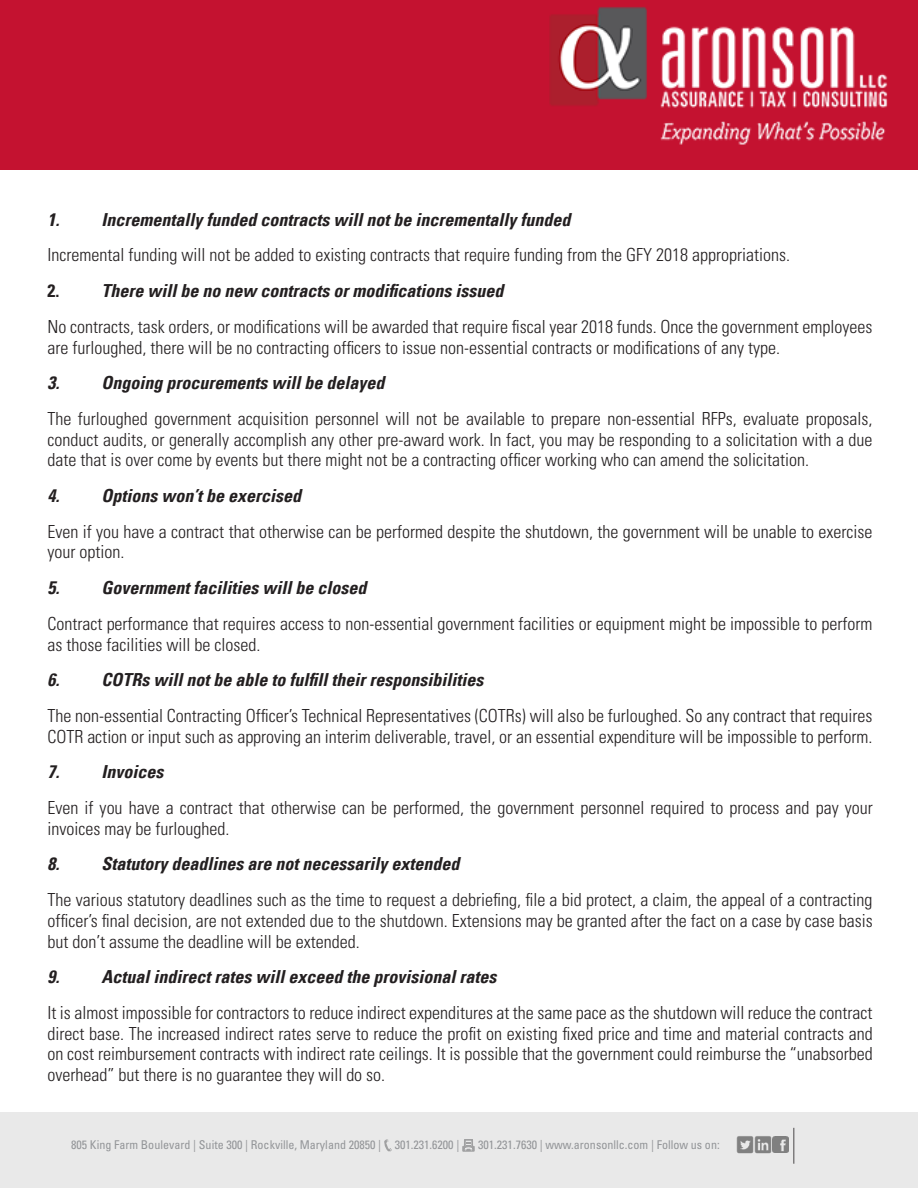
<style>
.page{position:relative;width:918px;height:1188px;background:#fff}
.page>*{position:absolute;margin:0;border:0;box-sizing:border-box;transform-origin:0 0}
.t1{font:300 condensed 18px/20.7px "Univers LT Std";color:#231f20}
.t2{font:italic 700 condensed 18px "Univers LT";color:#231f20}
.t3{font:condensed 12.15px "Univers LT Std";color:#939598}
.s1{font-style:normal}
</style>
<div class="page">
<div style="left:0;top:1112px;width:918px;height:76px;background:#e9e9e9"></div>
<img style="left:773px;top:1137px;width:15px;height:15px">
<img style="left:755px;top:1136px;width:18px;height:18px">
<img style="left:736px;top:1136px;width:19px;height:18px">
<svg style="left:384px;top:1139px;width:8px;height:12px"></svg>
<div style="left:463px;top:1146px;width:11px;height:5px;border:1px solid #57585a"></div>
<svg style="left:464px;top:1139px;width:9px;height:12px"></svg>
<hr style="left:794px;top:1128px;width:1px;height:36px;background:#231f20">
<img style="left:0;top:0;width:918px;height:169px">
<p class="t2" style="left:48px;top:208px;width:524px">1. Incrementally funded contracts will not be incrementally funded</p>
<p class="t1" style="left:48px;top:245px;width:744px">Incremental funding will not be added to existing contracts that require funding from the GFY 2018 appropriations.</p>
<p class="t2" style="left:48px;top:280px;width:457px"><span class="s1">2.</span> There will be no new contracts or modifications issued</p>
<p class="t1" style="left:48px;top:316px;width:827px">No contracts, task orders, or modifications will be awarded that require fiscal year 2018 funds. Once the government employees are furloughed, there will be no contracting officers to issue non-essential contracts or modifications of any type.</p>
<p class="t2" style="left:48px;top:372px;width:338px">3. Ongoing procurements will be delayed</p>
<p class="t1" style="left:48px;top:408px;width:827px;text-align:justify">The furloughed government acquisition personnel will not be available to prepare non-essential RFPs, evaluate proposals, conduct audits, or generally accomplish any other pre-award work. In fact, you may be responding to a solicitation with a due date that is over come by events but there might not be a contracting officer working who can amend the solicitation.</p>
<p class="t2" style="left:48px;top:485px;width:255px">4. Options won’t be exercised</p>
<p class="t1" style="left:48px;top:521px;width:827px">Even if you have a contract that otherwise can be performed despite the shutdown, the government will be unable to exercise your option.</p>
<p class="t2" style="left:48px;top:577px;width:320px">5. Government facilities will be closed</p>
<p class="t1" style="left:48px;top:613px;width:827px">Contract performance that requires access to non-essential government facilities or equipment might be impossible to perform as those facilities will be closed.</p>
<p class="t2" style="left:48px;top:669px;width:438px">6. COTRs will not be able to fulfill their responsibilities</p>
<p class="t1" style="left:48px;top:705px;width:827px">The non-essential Contracting Officer’s Technical Representatives (COTRs) will also be furloughed. So any contract that requires<br>COTR action or input such as approving an interim deliverable, travel, or an essential expenditure will be impossible to perform.</p>
<p class="t2" style="left:48px;top:761px;width:117px">7. Invoices</p>
<p class="t1" style="left:48px;top:797px;width:827px">Even if you have a contract that otherwise can be performed, the government personnel required to process and pay your invoices may be furloughed.</p>
<p class="t2" style="left:48px;top:853px;width:413px">8. Statutory deadlines are not necessarily extended</p>
<p class="t1" style="left:48px;top:889px;width:827px;text-align:justify">The various statutory deadlines such as the time to request a debriefing, file a bid protect, a claim, the appeal of a contracting officer’s final decision, are not extended due to the shutdown. Extensions may be granted after the fact on a case by case basis but don’t assume the deadline will be extended.</p>
<p class="t2" style="left:48px;top:966px;width:450px">9. Actual indirect rates will exceed the provisional rates</p>
<p class="t1" style="left:48px;top:1002px;width:827px;text-align:justify">It is almost impossible for contractors to reduce indirect expenditures at the same pace as the shutdown will reduce the contract direct base. The increased indirect rates serve to reduce the profit on existing fixed price and time and material contracts and on cost reimbursement contracts with indirect rate ceilings. It is possible that the government could reimburse the “unabsorbed overhead” but there is no guarantee they will do so.</p>
<p class="t3" style="left:71px;top:1137px;width:390px">805 King Farm Boulevard | Suite 300 | Rockville, Maryland 20850 | 301.231.6200 |</p>
<p class="t3" style="left:478px;top:1137px;width:243px">301.231.7630 | www.aronsonllc.com | Follow us on:</p>
</div>
